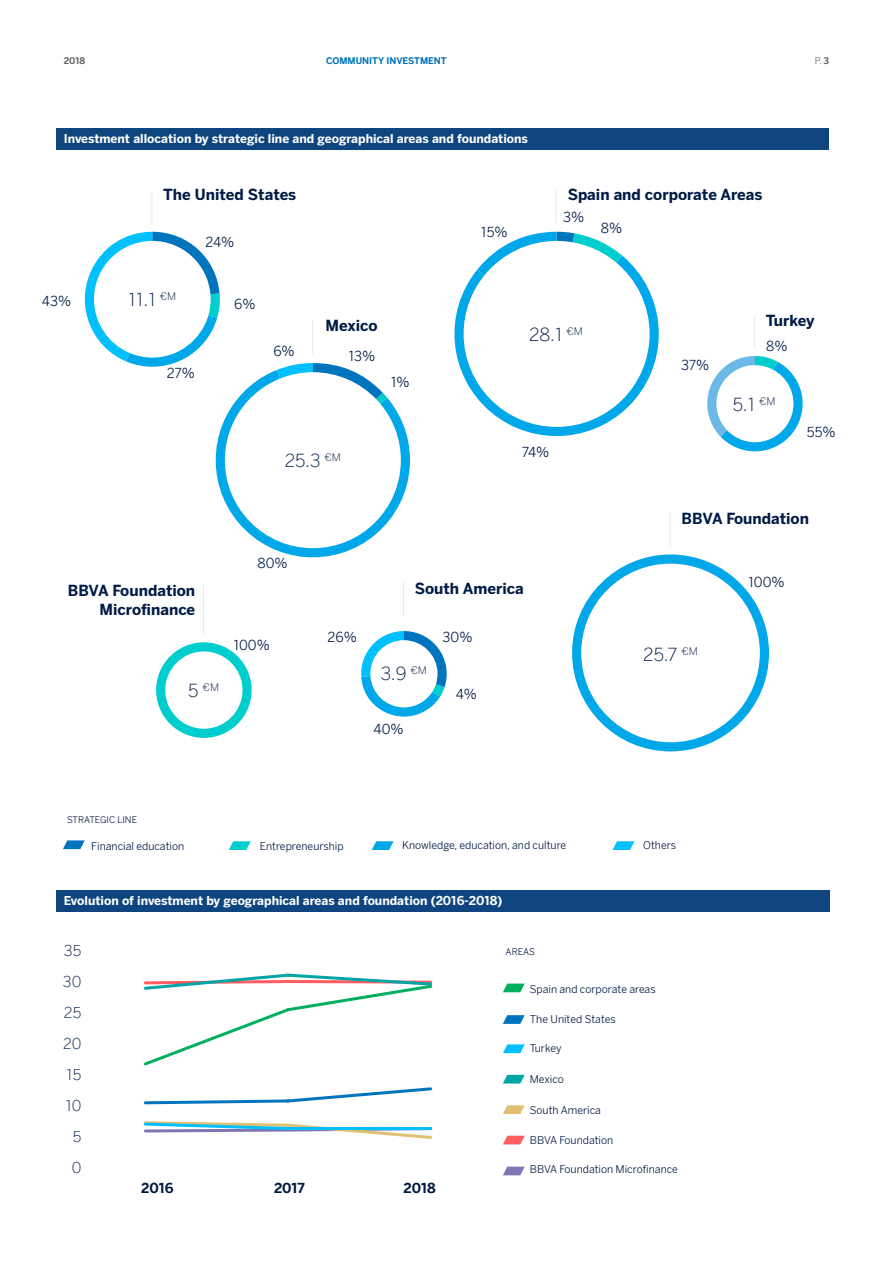
<style>
.page{position:relative;width:893px;height:1263px;background:#fff}
.page>*{position:absolute;margin:0;border:0;box-sizing:border-box;transform-origin:0 0}
.t1{font:300 18px "BBVA Benton Sans";color:#001b45}
.t2{font:700 15px/19px "BBVA Benton Sans";color:#001b45;text-align:right}
.t3{font:300 15px/31px "BBVA Benton Sans";color:#001b45;text-align:right}
.t4{font:13.5px "BBVA Benton Sans";color:#001b45}
.t5{font:700 13.5px "BBVA Benton Sans";letter-spacing:-.01em;color:#001b45}
.t6{font:700 12px "BBVA Benton Sans";color:#fff}
.t7{font:10.5px "BBVA Benton Sans";color:#001b45}
.t8{font:300 10.5px "BBVA Benton Sans";color:#001b45}
.t9{font:700 9px "BBVA Benton Sans";color:#0074bc}
.t10{font:9px "BBVA Benton Sans";color:#001b45}
.t11{font:700 9px "BBVA Benton Sans";color:#666667}
.t12{font:9px "BBVA Benton Sans";color:#666667}
.s1{font-weight:700}
.s2{font-size:18px}
</style>
<div class="page">
<div style="left:56px;top:128px;width:772px;height:21px;background:#0e457f"></div>
<div style="left:56px;top:890px;width:773px;height:22px;background:#0e457f"></div>
<svg style="left:503px;top:1105px;width:22px;height:9px"></svg>
<svg style="left:503px;top:1136px;width:22px;height:8px"></svg>
<svg style="left:503px;top:1166px;width:22px;height:9px"></svg>
<svg style="left:503px;top:983px;width:22px;height:9px"></svg>
<svg style="left:503px;top:1015px;width:22px;height:9px"></svg>
<svg style="left:503px;top:1044px;width:22px;height:9px"></svg>
<svg style="left:503px;top:1075px;width:22px;height:8px"></svg>
<hr style="left:556px;top:188px;width:1px;height:35px;background:#eaeaea">
<hr style="left:403px;top:582px;width:1px;height:35px;background:#eaeaea">
<hr style="left:152px;top:190px;width:1px;height:35px;background:#eaeaea">
<hr style="left:754px;top:315px;width:1px;height:34px;background:#eaeaea">
<hr style="left:670px;top:512px;width:1px;height:35px;background:#eaeaea">
<hr style="left:203px;top:585px;width:1px;height:50px;background:#eaeaea">
<svg style="left:63px;top:840px;width:22px;height:9px"></svg>
<svg style="left:229px;top:841px;width:22px;height:9px"></svg>
<svg style="left:372px;top:841px;width:22px;height:9px"></svg>
<svg style="left:613px;top:841px;width:21px;height:9px"></svg>
<svg style="left:454px;top:232px;width:205px;height:204px"></svg>
<svg style="left:707px;top:356px;width:96px;height:96px"></svg>
<svg style="left:572px;top:554px;width:197px;height:197px"></svg>
<svg style="left:361px;top:631px;width:86px;height:86px"></svg>
<svg style="left:156px;top:642px;width:96px;height:96px"></svg>
<svg style="left:84px;top:232px;width:326px;height:326px"></svg>
<svg style="left:144px;top:1121px;width:289px;height:18px"></svg>
<svg style="left:144px;top:1087px;width:288px;height:18px"></svg>
<svg style="left:144px;top:973px;width:288px;height:93px"></svg>
<p class="t11" style="left:64px;top:55px;width:23px">2018</p>
<p class="t9" style="left:326px;top:55px;width:122px">Community investment</p>
<p class="t12" style="left:815px;top:55px;width:16px">P. <span class="s1">3</span></p>
<p class="t6" style="left:64px;top:131px;width:466px">Investment allocation by strategic line and geographical areas and foundations</p>
<h2 class="t2" style="left:163px;top:185px;width:134px">The United States</h2>
<p class="t4" style="left:205px;top:234px;width:30px">24%</p>
<h1 class="t1" style="left:128px;top:289px;width:50px">11.1 <sup>€M</sup></h1>
<p class="t4" style="left:42px;top:293px;width:31px">43%</p>
<p class="t4" style="left:234px;top:296px;width:23px">6%</p>
<p class="t4" style="left:481px;top:224px;width:28px">15%</p>
<h2 class="t2" style="left:568px;top:185px;width:196px">Spain and corporate Areas</h2>
<p class="t4" style="left:563px;top:209px;width:23px">3%</p>
<p class="t4" style="left:601px;top:220px;width:23px">8%</p>
<p class="t4" style="left:167px;top:365px;width:30px">27%</p>
<p class="t4" style="left:273px;top:343px;width:23px">6%</p>
<h2 class="t2" style="left:326px;top:316px;width:53px">Mexico</h2>
<p class="t4" style="left:348px;top:348px;width:28px">13%</p>
<p class="t4" style="left:391px;top:374px;width:20px">1%</p>
<h1 class="t1" style="left:285px;top:450px;width:58px">25.3 <sup>€M</sup></h1>
<h1 class="t1" style="left:529px;top:324px;width:55px">28.1 <sup>€M</sup></h1>
<p class="t4" style="left:522px;top:444px;width:29px">74%</p>
<h2 class="t2" style="left:68px;top:581px;width:129px">BBVA Foundation<br>Microfinance</h2>
<p class="t8" style="left:188px;top:680px;width:32px"><span class="s2">5</span> €M</p>
<p class="t4" style="left:258px;top:555px;width:32px">80%</p>
<p class="t4" style="left:233px;top:637px;width:38px">100%</p>
<p class="t10" style="left:67px;top:814px;width:71px">STRATEGIC LINE</p>
<p class="t4" style="left:328px;top:629px;width:31px">26%</p>
<h2 class="t2" style="left:415px;top:579px;width:110px">South America</h2>
<h1 class="t1" style="left:381px;top:663px;width:47px">3.9 <sup>€M</sup></h1>
<p class="t4" style="left:374px;top:721px;width:32px">40%</p>
<p class="t4" style="left:443px;top:629px;width:31px">30%</p>
<p class="t4" style="left:456px;top:686px;width:23px">4%</p>
<h2 class="t2" style="left:766px;top:312px;width:50px">Turkey</h2>
<p class="t4" style="left:681px;top:357px;width:30px">37%</p>
<p class="t4" style="left:766px;top:338px;width:23px">8%</p>
<h1 class="t1" style="left:733px;top:394px;width:44px">5.1 <sup>€M</sup></h1>
<p class="t4" style="left:807px;top:424px;width:30px">55%</p>
<h2 class="t2" style="left:681px;top:509px;width:129px">BBVA Foundation</h2>
<h1 class="t1" style="left:643px;top:643px;width:56px">25.7 <sup>€M</sup></h1>
<p class="t4" style="left:748px;top:574px;width:38px">100%</p>
<p class="t7" style="left:402px;top:839px;width:166px">Knowledge, education, and culture</p>
<p class="t7" style="left:91px;top:840px;width:94px">Financial education</p>
<p class="t7" style="left:260px;top:840px;width:85px">Entrepreneurship</p>
<p class="t7" style="left:643px;top:839px;width:34px">Others</p>
<p class="t6" style="left:64px;top:893px;width:440px">Evolution of investment by geographical areas and foundation (2016-2018)</p>
<h2 class="t3" style="left:63px;top:935px;width:20px">35<br>30<br>25<br>20<br>15<br>10<br>5<br>0</h2>
<p class="t5" style="left:141px;top:1179px;width:34px">2016</p>
<p class="t5" style="left:274px;top:1179px;width:32px">2017</p>
<p class="t5" style="left:403px;top:1179px;width:34px">2018</p>
<p class="t10" style="left:506px;top:946px;width:31px">AREAS</p>
<p class="t7" style="left:530px;top:982px;width:127px">Spain and corporate areas</p>
<p class="t7" style="left:530px;top:1013px;width:87px">The United States</p>
<p class="t7" style="left:530px;top:1042px;width:33px">Turkey</p>
<p class="t7" style="left:530px;top:1073px;width:36px">Mexico</p>
<p class="t7" style="left:530px;top:1103px;width:73px">South America</p>
<p class="t7" style="left:530px;top:1134px;width:85px">BBVA Foundation</p>
<p class="t7" style="left:530px;top:1163px;width:150px">BBVA Foundation Microfinance</p>
</div>
